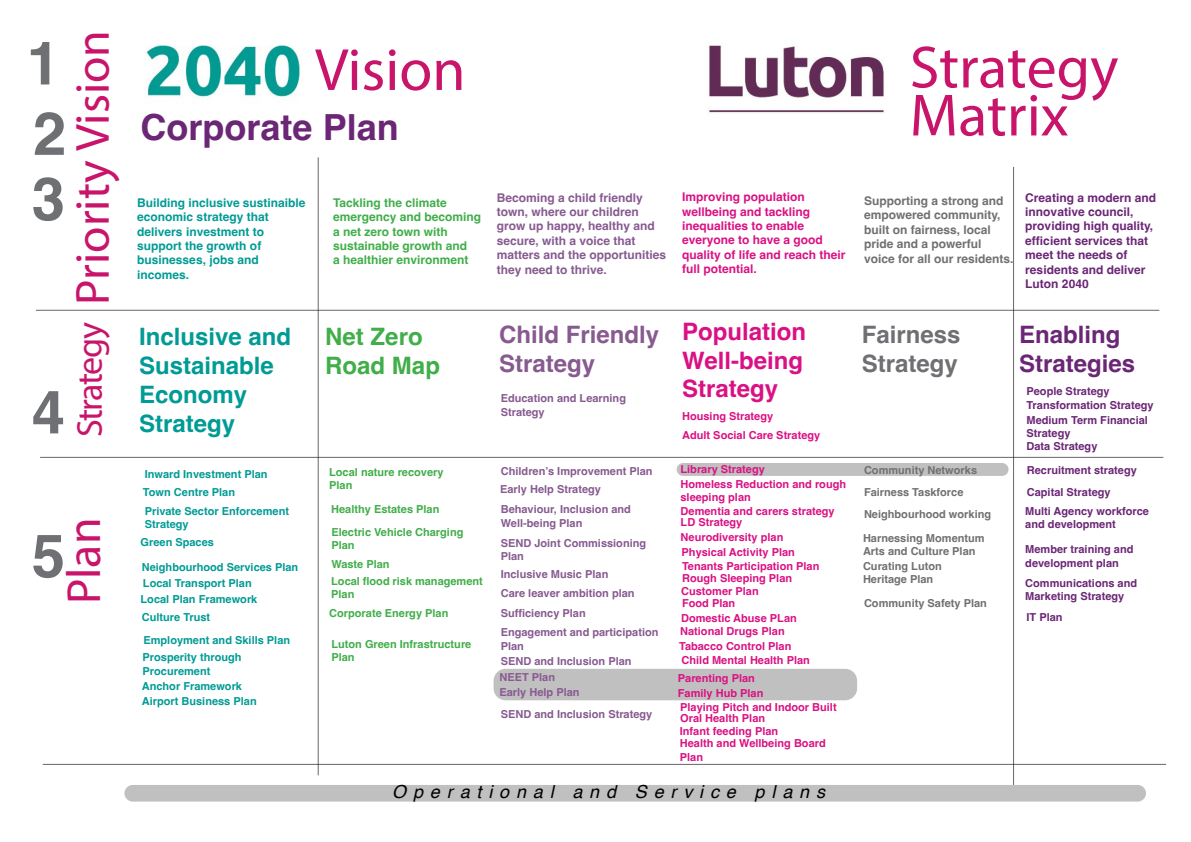
<style>
.page{position:relative;width:1191px;height:842px;background:#fff}
.page>*{position:absolute;margin:0;border:0;box-sizing:border-box;transform-origin:0 0}
.t1{font:60px "Myriad Pro";color:#c8156b}
.t2{font:700 60px "Helvetica";color:#6f7073}
.t3{font:48px "Myriad Pro";color:#c8156b}
.t4{font:700 36px "Helvetica";color:#6b2676}
.t5{font:36px "Myriad Pro";letter-spacing:-.045em;color:#c8156b}
.t6{font:700 24px/28.8px "Helvetica";color:#009b95}
.t7{font:700 24px "Helvetica";color:#da1184}
.t8{font:700 24px/28.8px "Helvetica";color:#875a90}
.t9{font:700 24px/28.8px "Helvetica";color:#6b2676}
.t10{font:700 24px/28.8px "Helvetica";color:#6f7073}
.t11{font:700 24px/28.8px "Helvetica";color:#40ae49}
.t12{font:italic 18px "Helvetica";letter-spacing:.38em;color:#000}
.t13{font:700 12px/14.4px "Helvetica";color:#875a90}
.t14{font:700 12px/14.4px "Helvetica";color:#6b2676}
.t15{font:700 12px/14.4px "Helvetica";color:#da1184}
.t16{font:700 12px/14.4px "Helvetica";color:#009b95}
.t17{font:700 12px/14.4px "Helvetica";color:#6f7073}
.t18{font:700 12px/14.4px "Helvetica";color:#40ae49}
.t19{font:700 11px/13.2px "Helvetica";color:#da1184}
.t20{font:700 11px/13.2px "Helvetica";color:#875a90}
.t21{font:700 11px "Helvetica";color:#009b95}
.t22{font:700 11px/13.2px "Helvetica";color:#6b2676}
.t23{font:700 11px "Helvetica";color:#40ae49}
.t24{font:700 11px "Helvetica";color:#6f7073}
</style>
<div class="page">
<div style="left:124px;top:785px;width:1022px;height:17px;background:#c1c0c0;border-radius:8px"></div>
<div style="left:676px;top:463px;width:332px;height:13px;background:#c1c0c0;border-radius:6px"></div>
<img style="left:709px;top:45px;width:175px;height:68px">
<img style="left:146px;top:45px;width:154px;height:53px">
<hr style="left:36px;top:310px;width:1123px;height:1px;background:#231f20">
<hr style="left:40px;top:457px;width:1123px;height:1px;background:#231f20">
<hr style="left:43px;top:764px;width:1123px;height:1px;background:#231f20">
<hr style="left:318px;top:157px;width:1px;height:618px;background:#231f20">
<hr style="left:1013px;top:167px;width:1px;height:618px;background:#231f20">
<div style="left:493px;top:669px;width:364px;height:31px;background:#c1c0c0;border-radius:12px"></div>
<p class="t2" style="left:27px;top:27px;width:35px">1</p>
<p class="t2" style="left:33px;top:97px;width:35px">2</p>
<p class="t2" style="left:32px;top:162px;width:35px">3</p>
<p class="t2" style="left:32px;top:376px;width:35px">4</p>
<p class="t3" style="left:63px;top:305px;width:276px;rotate:-90deg">Priority Vision</p>
<p class="t5" style="left:67px;top:437px;width:117px;rotate:-90deg">Strategy</p>
<p class="t3" style="left:54px;top:604px;width:88px;rotate:-90deg">Plan</p>
<p class="t2" style="left:32px;top:519px;width:35px">5</p>
<p class="t1" style="left:315px;top:33px;width:152px">Vision</p>
<p class="t4" style="left:141px;top:106px;width:260px">Corporate Plan</p>
<p class="t1" style="left:909px;top:30px;width:210px">Strategy</p>
<p class="t1" style="left:909px;top:78px;width:160px">Matrix</p>
<p class="t16" style="left:137px;top:197px;width:170px">Building inclusive sustinaible economic strategy that delivers investment to support the growth of businesses, jobs and incomes.</p>
<p class="t15" style="left:682px;top:191px;width:165px">Improving population wellbeing and tackling inequalities to enable everyone to have a good quality of life and reach their full potential.</p>
<p class="t13" style="left:497px;top:192px;width:171px">Becoming a child friendly town, where our children grow up happy, healthy and secure, with a voice that matters and the opportunities they need to thrive.</p>
<p class="t18" style="left:333px;top:197px;width:150px">Tackling the climate emergency and becoming a net zero town with sustainable growth and<br>a healthier environment</p>
<p class="t17" style="left:864px;top:195px;width:151px">Supporting a strong and empowered community, built on fairness, local pride and a powerful voice for all our residents.</p>
<p class="t14" style="left:1025px;top:192px;width:132px">Creating a modern and innovative council, providing high quality, efficient services that meet the needs of residents and deliver<br>Luton 2040</p>
<p class="t6" style="left:139px;top:325px;width:154px">Inclusive and<br>Sustainable</p>
<p class="t6" style="left:139px;top:383px;width:110px">Economy<br>Strategy</p>
<p class="t7" style="left:682px;top:317px;width:126px">Population</p>
<p class="t7" style="left:682px;top:345px;width:122px">Well-being</p>
<p class="t7" style="left:682px;top:374px;width:98px">Strategy</p>
<p class="t8" style="left:499px;top:323px;width:162px">Child Friendly<br>Strategy</p>
<p class="t11" style="left:325px;top:325px;width:116px">Net Zero<br>Road Map</p>
<p class="t10" style="left:861px;top:323px;width:100px">Fairness<br>Strategy</p>
<p class="t20" style="left:501px;top:393px;width:127px">Education and Learning<br>Strategy</p>
<p class="t19" style="left:682px;top:411px;width:93px">Housing Strategy</p>
<p class="t19" style="left:682px;top:430px;width:140px">Adult Social Care Strategy</p>
<p class="t9" style="left:1019px;top:323px;width:118px">Enabling<br>Strategies</p>
<p class="t22" style="left:1026px;top:386px;width:85px">People Strategy</p>
<p class="t22" style="left:1026px;top:399px;width:129px">Transformation Strategy</p>
<p class="t22" style="left:1026px;top:415px;width:123px">Medium Term Financial<br>Strategy</p>
<p class="t22" style="left:1026px;top:441px;width:72px">Data Strategy</p>
<p class="t21" style="left:145px;top:467px;width:124px">Inward Investment Plan</p>
<p class="t21" style="left:143px;top:486px;width:94px">Town Centre Plan</p>
<p class="t21" style="left:145px;top:504px;width:146px">Private Sector Enforcement</p>
<p class="t21" style="left:145px;top:517px;width:46px">Strategy</p>
<p class="t21" style="left:141px;top:536px;width:75px">Green Spaces</p>
<p class="t21" style="left:142px;top:561px;width:158px">Neighbourhood Services Plan</p>
<p class="t21" style="left:142px;top:610px;width:70px">Culture Trust</p>
<p class="t21" style="left:143px;top:576px;width:110px">Local Transport Plan</p>
<p class="t21" style="left:141px;top:593px;width:118px">Local Plan Framework</p>
<p class="t21" style="left:143px;top:633px;width:148px">Employment and Skills Plan</p>
<p class="t21" style="left:143px;top:651px;width:101px">Prosperity through</p>
<p class="t21" style="left:143px;top:664px;width:69px">Procurement</p>
<p class="t21" style="left:142px;top:680px;width:102px">Anchor Framework</p>
<p class="t21" style="left:142px;top:694px;width:116px">Airport Business Plan</p>
<p class="t19" style="left:680px;top:464px;width:86px">Library Strategy</p>
<p class="t20" style="left:501px;top:465px;width:153px">Children’s Improvement Plan</p>
<p class="t23" style="left:329px;top:465px;width:116px">Local nature recovery</p>
<p class="t23" style="left:329px;top:478px;width:25px">Plan</p>
<p class="t19" style="left:680px;top:479px;width:167px">Homeless Reduction and rough sleeping plan</p>
<p class="t20" style="left:500px;top:483px;width:102px">Early Help Strategy</p>
<p class="t23" style="left:331px;top:502px;width:110px">Healthy Estates Plan</p>
<p class="t19" style="left:680px;top:505px;width:156px">Dementia and carers strategy</p>
<p class="t19" style="left:680px;top:516px;width:63px">LD Strategy</p>
<p class="t19" style="left:680px;top:531px;width:104px">Neurodiversity plan</p>
<p class="t20" style="left:501px;top:504px;width:132px">Behaviour, Inclusion and</p>
<p class="t20" style="left:501px;top:517px;width:83px">Well‐being Plan</p>
<p class="t23" style="left:331px;top:525px;width:134px">Electric Vehicle Charging</p>
<p class="t23" style="left:331px;top:539px;width:25px">Plan</p>
<p class="t20" style="left:501px;top:538px;width:147px">SEND Joint Commissioning</p>
<p class="t20" style="left:501px;top:551px;width:25px">Plan</p>
<p class="t19" style="left:681px;top:546px;width:115px">Physical Activity Plan</p>
<p class="t23" style="left:331px;top:558px;width:60px">Waste Plan</p>
<p class="t19" style="left:682px;top:561px;width:139px">Tenants Participation Plan</p>
<p class="t20" style="left:501px;top:568px;width:109px">Inclusive Music Plan</p>
<p class="t23" style="left:331px;top:574px;width:153px">Local flood risk management</p>
<p class="t19" style="left:682px;top:573px;width:112px">Rough Sleeping Plan</p>
<p class="t23" style="left:331px;top:588px;width:25px">Plan</p>
<p class="t19" style="left:681px;top:586px;width:79px">Customer Plan</p>
<p class="t20" style="left:501px;top:588px;width:135px">Care leaver ambition plan</p>
<p class="t20" style="left:501px;top:608px;width:86px">Sufficiency Plan</p>
<p class="t20" style="left:501px;top:627px;width:159px">Engagement and participation</p>
<p class="t20" style="left:501px;top:640px;width:25px">Plan</p>
<p class="t19" style="left:682px;top:598px;width:55px">Food Plan</p>
<p class="t19" style="left:681px;top:613px;width:117px">Domestic Abuse PLan</p>
<p class="t19" style="left:681px;top:654px;width:130px">Child Mental Health Plan</p>
<p class="t23" style="left:329px;top:606px;width:121px">Corporate Energy Plan</p>
<p class="t19" style="left:680px;top:626px;width:106px">National Drugs Plan</p>
<p class="t23" style="left:331px;top:637px;width:141px">Luton Green Infrastructure</p>
<p class="t23" style="left:331px;top:650px;width:25px">Plan</p>
<p class="t19" style="left:679px;top:640px;width:114px">Tabacco Control Plan</p>
<p class="t20" style="left:501px;top:656px;width:132px">SEND and Inclusion Plan</p>
<p class="t20" style="left:499px;top:671px;width:57px">NEET Plan</p>
<p class="t19" style="left:678px;top:673px;width:79px">Parenting Plan</p>
<p class="t20" style="left:499px;top:687px;width:82px">Early Help Plan</p>
<p class="t19" style="left:678px;top:687px;width:87px">Family Hub Plan</p>
<p class="t20" style="left:501px;top:708px;width:153px">SEND and Inclusion Strategy</p>
<p class="t19" style="left:680px;top:702px;width:158px">Playing Pitch and Indoor Built</p>
<p class="t19" style="left:680px;top:713px;width:86px">Oral Health Plan</p>
<p class="t19" style="left:680px;top:726px;width:100px">Infant feeding Plan</p>
<p class="t24" style="left:864px;top:463px;width:115px">Community Networks</p>
<p class="t24" style="left:864px;top:485px;width:101px">Fairness Taskforce</p>
<p class="t24" style="left:864px;top:508px;width:129px">Neighbourhood working</p>
<p class="t24" style="left:863px;top:531px;width:123px">Harnessing Momentum</p>
<p class="t24" style="left:863px;top:544px;width:114px">Arts and Culture Plan</p>
<p class="t24" style="left:863px;top:559px;width:80px">Curating Luton</p>
<p class="t24" style="left:863px;top:573px;width:72px">Heritage Plan</p>
<p class="t24" style="left:864px;top:596px;width:124px">Community Safety Plan</p>
<p class="t22" style="left:1026px;top:464px;width:112px">Recruitment strategy</p>
<p class="t22" style="left:1026px;top:487px;width:85px">Capital Strategy</p>
<p class="t22" style="left:1025px;top:505px;width:125px">Multi Agency workforce and development</p>
<p class="t22" style="left:1025px;top:544px;width:110px">Member training and development plan</p>
<p class="t22" style="left:1025px;top:578px;width:113px">Communications and<br>Marketing Strategy</p>
<p class="t22" style="left:1026px;top:611px;width:38px">IT Plan</p>
<p class="t19" style="left:680px;top:738px;width:147px">Health and Wellbeing Board<br>Plan</p>
<p class="t12" style="left:392px;top:778px;width:434px">Operational and Service plans</p>
</div>
